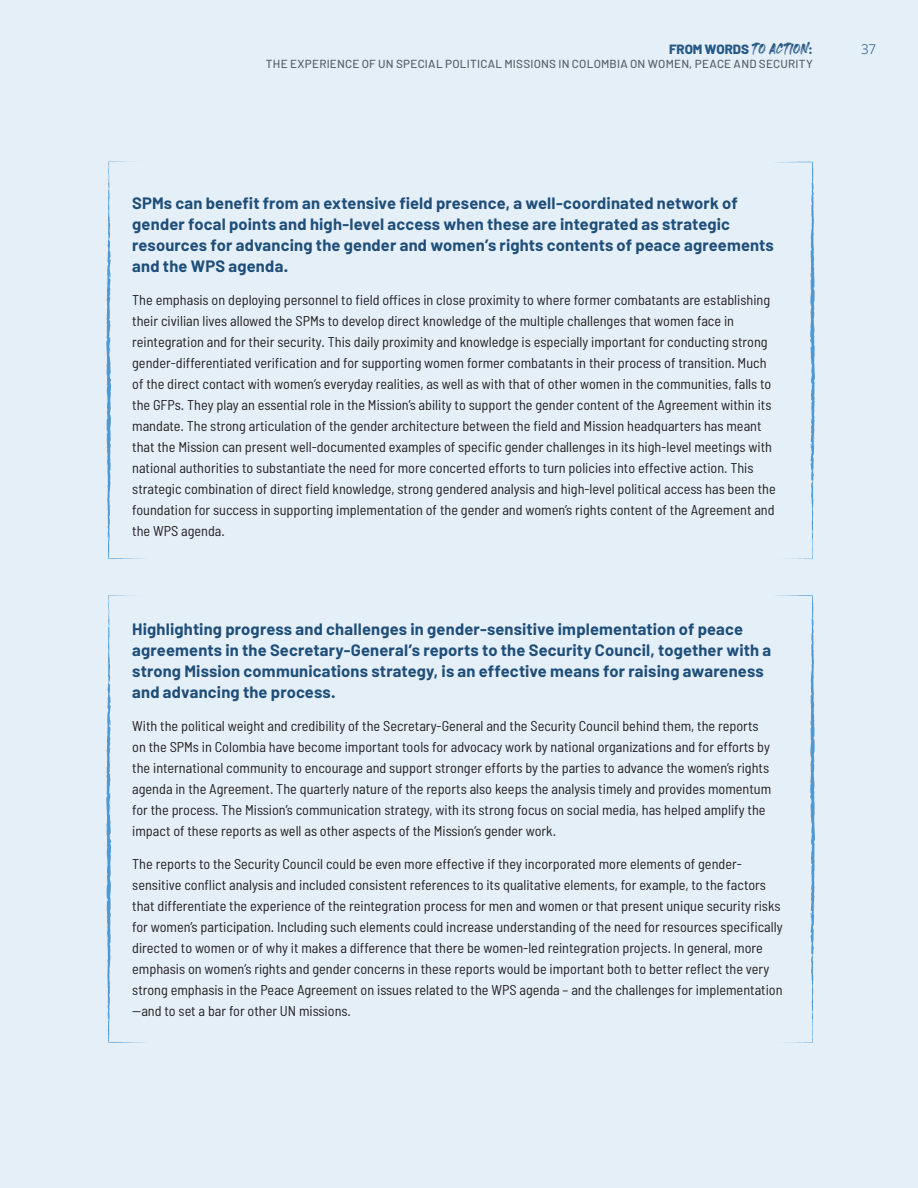
<style>
.page{position:relative;width:918px;height:1188px;background:#e4eff8}
.page>*{position:absolute;margin:0;border:0;box-sizing:border-box;transform-origin:0 0}
.t1{font:700 16.5px/21px "Barlow";letter-spacing:.01em;color:#1f4e79}
.t2{font:semi-condensed 14.25px/21px "Barlow";color:#231f20}
.t3{font:300 13.5px "Noto Sans";color:#1f4e79}
.t4{font:800 13.35px "Barlow";letter-spacing:-.005em;color:#1f4e79}
.t5{font:500 11.7px "Barlow";letter-spacing:.02em;color:#595959}
.s1{font-family:"Heaters";font-weight:400;font-size:21.75px}
</style>
<div class="page">
<svg style="left:106px;top:162px;width:39px;height:397px"></svg>
<svg style="left:106px;top:595px;width:40px;height:448px"></svg>
<svg style="left:776px;top:161px;width:39px;height:399px"></svg>
<svg style="left:776px;top:595px;width:39px;height:448px"></svg>
<p class="t4" style="left:669px;top:40px;width:145px">FROM WORDS <span class="s1">TO ACTION</span>:</p>
<p class="t3" style="left:861px;top:39px;width:17px">37</p>
<p class="t5" style="left:266px;top:57px;width:549px">THE EXPERIENCE OF UN SPECIAL POLITICAL MISSIONS IN COLOMBIA ON WOMEN, PEACE AND SECURITY</p>
<p class="t1" style="left:132px;top:192px;width:643px">SPMs can benefit from an extensive field presence, a well-coordinated network of gender focal points and high-level access when these are integrated as strategic resources for advancing the gender and women’s rights contents of peace agreements and the WPS agenda.</p>
<p class="t2" style="left:132px;top:289px;width:645px">The emphasis on deploying personnel to field offices in close proximity to where former combatants are establishing their civilian lives allowed the SPMs to develop direct knowledge of the multiple challenges that women face in reintegration and for their security. This daily proximity and knowledge is especially important for conducting strong gender-differentiated verification and for supporting women former combatants in their process of transition. Much of the direct contact with women’s everyday realities, as well as with that of other women in the communities, falls to the GFPs. They play an essential role in the Mission’s ability to support the gender content of the Agreement within its mandate. The strong articulation of the gender architecture between the field and Mission headquarters has meant that the Mission can present well-documented examples of specific gender challenges in its high-level meetings with national authorities to substantiate the need for more concerted efforts to turn policies into effective action. This strategic combination of direct field knowledge, strong gendered analysis and high-level political access has been the foundation for success in supporting implementation of the gender and women’s rights content of the Agreement and the WPS agenda.</p>
<p class="t1" style="left:132px;top:618px;width:640px">Highlighting progress and challenges in gender-sensitive implementation of peace agreements in the Secretary-General’s reports to the Security Council, together with a strong Mission communications strategy, is an effective means for raising awareness and advancing the process.</p>
<p class="t2" style="left:132px;top:715px;width:641px">With the political weight and credibility of the Secretary-General and the Security Council behind them, the reports on the SPMs in Colombia have become important tools for advocacy work by national organizations and for efforts by the international community to encourage and support stronger efforts by the parties to advance the women’s rights agenda in the Agreement. The quarterly nature of the reports also keeps the analysis timely and provides momentum for the process. The Mission’s communication strategy, with its strong focus on social media, has helped amplify the impact of these reports as well as other aspects of the Mission’s gender work.</p>
<p class="t2" style="left:132px;top:853px;width:652px">The reports to the Security Council could be even more effective if they incorporated more elements of gender&shy;sensitive conflict analysis and included consistent references to its qualitative elements, for example, to the factors that differentiate the experience of the reintegration process for men and women or that present unique security risks for women’s participation. Including such elements could increase understanding of the need for resources specifically directed to women or of why it makes a difference that there be women-led reintegration projects. In general, more emphasis on women’s rights and gender concerns in these reports would be important both to better reflect the very strong emphasis in the Peace Agreement on issues related to the WPS agenda – and the challenges for implementation --and to set a bar for other UN missions.</p>
</div>
